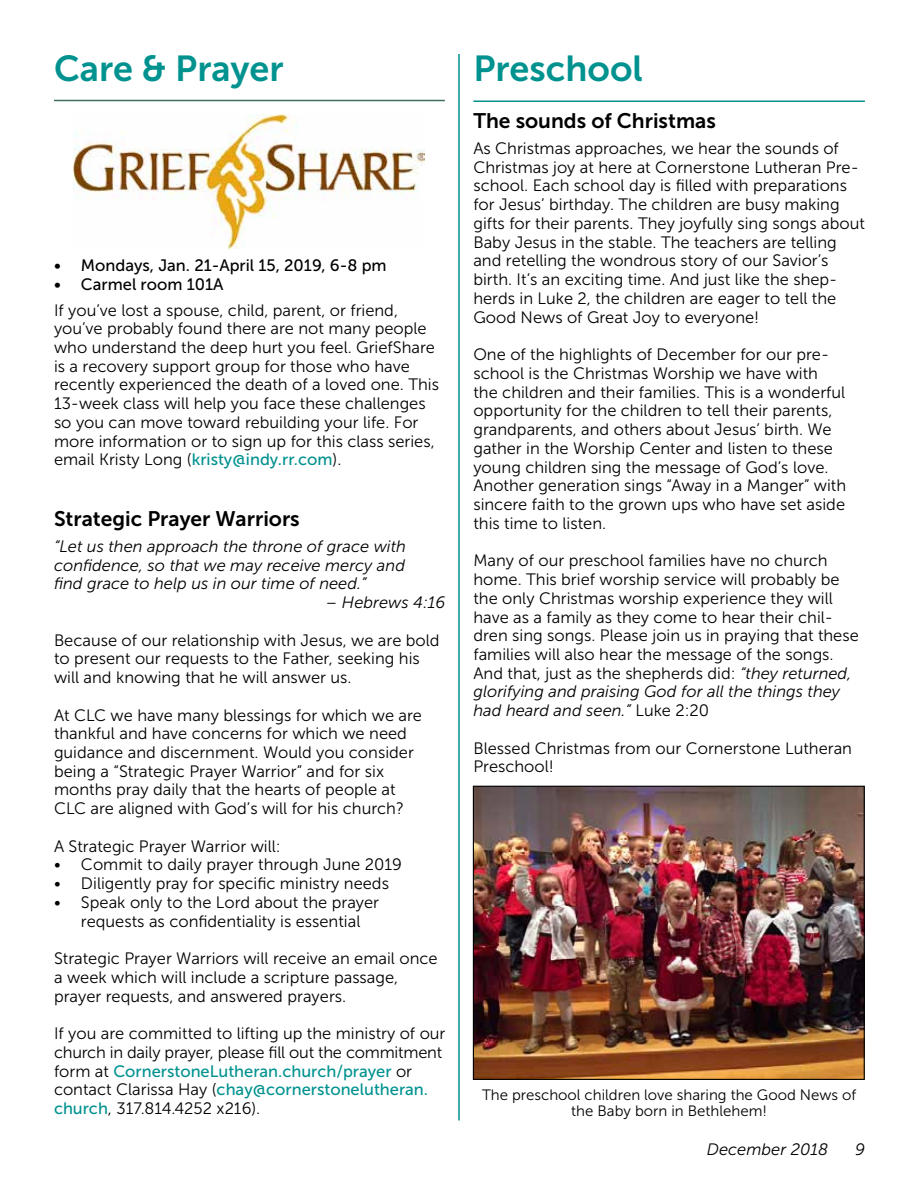
<style>
.page{position:relative;width:918px;height:1188px;background:#fff}
.page>*{position:absolute;margin:0;border:0;box-sizing:border-box;transform-origin:0 0}
.t1{font:36px "Museo Sans 700";color:#00928f}
.t2{font:21px "Museo Sans 700";color:#000}
.t3{font:16.5px/18.8px "Museo Sans 300";color:#000}
.t4{font:italic 16.5px/18.8px "Museo Sans 300";color:#000;text-align:justify}
.t5{font:16.5px/18.8px "Museo Sans 500";color:#00928f}
.t6{font:16.5px "Museo Sans 500";color:#000}
.t7{font:15px/16.5px "Museo Sans 300";color:#000;text-align:center}
.s1{font-family:"Museo Sans 500";color:#00928f}
.s2{font-family:"Museo Sans 300";color:#000}
.s3{font-style:italic}
</style>
<div class="page">
<hr style="left:473px;top:100px;width:392px;height:2px;background:#00928f">
<hr style="left:54px;top:100px;width:391px;height:1px;background:#3f6f60">
<hr style="left:458px;top:54px;width:2px;height:1066px;background:#00928f">
<img style="left:475px;top:788px;width:388px;height:290px">
<div style="left:473px;top:786px;width:392px;height:294px;border:1px solid #000"></div>
<img style="left:74px;top:114px;width:351px;height:134px">
<h1 class="t1" style="left:54px;top:49px;width:231px">Care &amp; Prayer</h1>
<p class="t6" style="left:54px;top:257px;width:334px">• Mondays, Jan. 21-April 15, 2019, 6-8 pm</p>
<p class="t6" style="left:54px;top:275px;width:171px">• Carmel room 101A</p>
<p class="t3" style="left:54px;top:301px;width:387px">If you’ve lost a spouse, child, parent, or friend, you’ve probably found there are not many people who understand the deep hurt you feel. GriefShare is a recovery support group for those who have recently experienced the death of a loved one. This 13-week class will help you face these challenges so you can move toward rebuilding your life. For more information or to sign up for this class series, email Kristy Long (<span class="s1">kristy@indy.rr.com</span>).</p>
<p class="t2" style="left:54px;top:507px;width:247px">Strategic Prayer Warriors</p>
<p class="t4" style="left:54px;top:537px;width:354px">“Let us then approach the throne of grace with confidence, so that we may receive mercy and find grace to help us in our time of need.”</p>
<p class="t4" style="left:326px;top:593px;width:121px">– Hebrews 4:16</p>
<p class="t3" style="left:54px;top:631px;width:387px">Because of our relationship with Jesus, we are bold to present our requests to the Father, seeking his will and knowing that he will answer us.</p>
<p class="t3" style="left:54px;top:706px;width:370px">At CLC we have many blessings for which we are thankful and have concerns for which we need guidance and discernment. Would you consider being a “Strategic Prayer Warrior” and for six months pray daily that the hearts of people at CLC are aligned with God’s will for his church?</p>
<p class="t3" style="left:54px;top:837px;width:228px">A Strategic Prayer Warrior will:</p>
<p class="t3" style="left:54px;top:856px;width:349px">• Commit to daily prayer through June 2019</p>
<p class="t3" style="left:54px;top:874px;width:336px">• Diligently pray for specific ministry needs</p>
<p class="t3" style="left:54px;top:893px;width:327px;text-align:center">• Speak only to the Lord about the prayer requests as confidentiality is essential</p>
<p class="t3" style="left:54px;top:949px;width:385px">Strategic Prayer Warriors will receive an email once a week which will include a scripture passage, prayer requests, and answered prayers.</p>
<p class="t3" style="left:54px;top:1024px;width:393px">If you are committed to lifting up the ministry of our church in daily prayer, please fill out the commitment</p>
<p class="t5" style="left:54px;top:1062px;width:376px"><span class="s2">form at</span> CornerstoneLutheran.church/prayer <span class="s2">or contact Clarissa Hay (</span>chay@cornerstonelutheran.</p>
<p class="t3" style="left:54px;top:1099px;width:208px"><span class="s1">church</span>, 317.814.4252 x216).</p>
<h1 class="t1" style="left:473px;top:49px;width:171px">Preschool</h1>
<p class="t2" style="left:473px;top:109px;width:244px">The sounds of Christmas</p>
<p class="t3" style="left:473px;top:139px;width:393px">As Christmas approaches, we hear the sounds of Christmas joy at here at Cornerstone Lutheran Pre&shy;school. Each school day is filled with preparations for Jesus’ birthday. The children are busy making gifts for their parents. They joyfully sing songs about Baby Jesus in the stable. The teachers are telling and retelling the wondrous story of our Savior’s birth. It’s an exciting time. And just like the shep&shy;herds in Luke 2, the children are eager to tell the Good News of Great Joy to everyone!</p>
<p class="t3" style="left:473px;top:345px;width:374px">One of the highlights of December for our pre&shy;school is the Christmas Worship we have with the children and their families. This is a wonderful opportunity for the children to tell their parents, grandparents, and others about Jesus’ birth. We gather in the Worship Center and listen to these young children sing the message of God’s love.<br>Another generation sings “Away in a Manger” with sincere faith to the grown ups who have set aside this time to listen.</p>
<p class="t3" style="left:473px;top:551px;width:387px">Many of our preschool families have no church home. This brief worship service will probably be the only Christmas worship experience they will have as a family as they come to hear their chil&shy;dren sing songs. Please join us in praying that these families will also hear the message of the songs.<br>And that, just as the shepherds did: <span class="s3">“they returned, glorifying and praising God for all the things they had heard and seen.”</span> Luke 2:20</p>
<p class="t3" style="left:473px;top:739px;width:380px">Blessed Christmas from our Cornerstone Lutheran<br>Preschool!</p>
<p class="t7" style="left:482px;top:1087px;width:376px">The preschool children love sharing the Good News of the Baby born in Bethlehem!</p>
<p class="t4" style="left:707px;top:1140px;width:123px">December 2018</p>
<p class="t4" style="left:855px;top:1140px;width:11px">9</p>
</div>
